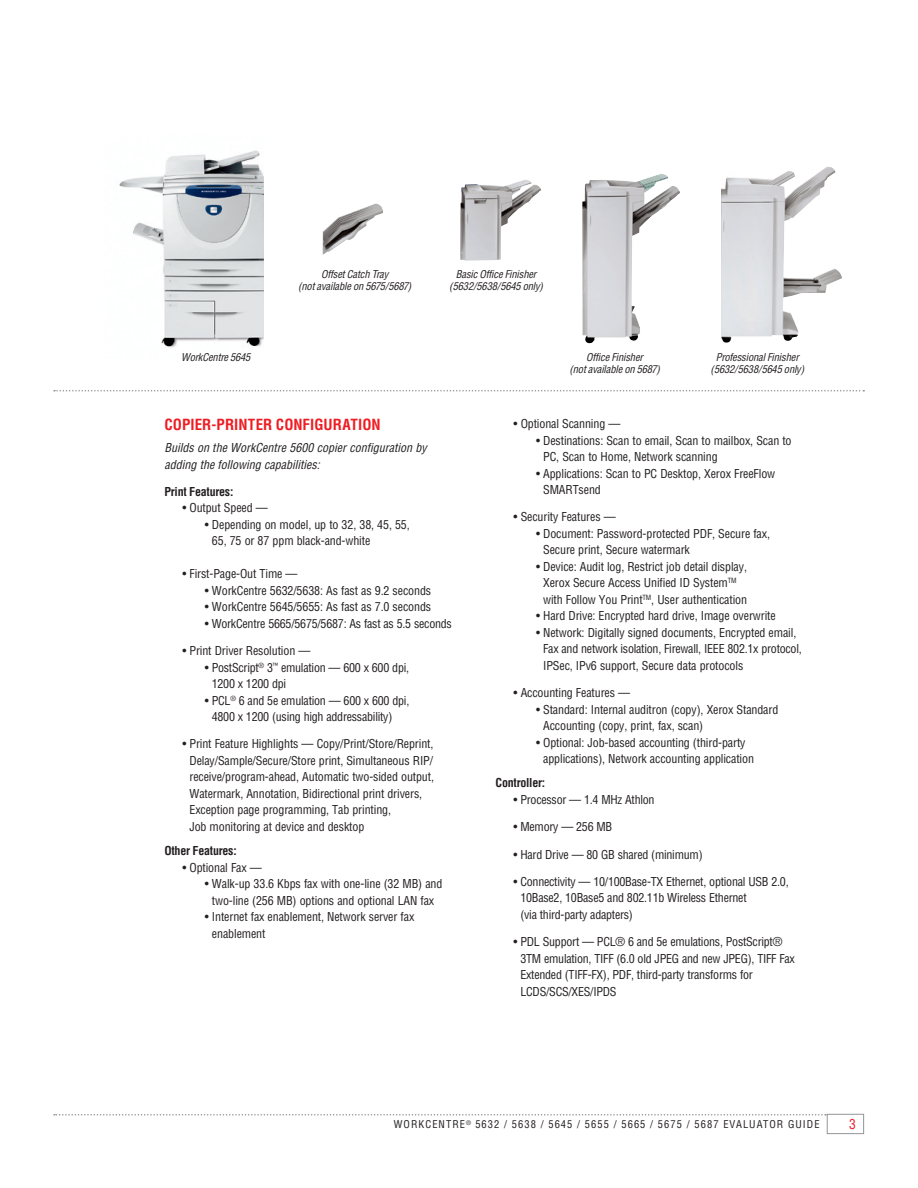
<style>
.page{position:relative;width:918px;height:1188px;background:#fff}
.page>*{position:absolute;margin:0;border:0;box-sizing:border-box;transform-origin:0 0}
.t1{font:700 condensed 15px "Helvetica";letter-spacing:.005em;color:#ee1d23}
.t2{font:condensed 13.5px "Helvetica";color:#ee1d23}
.t3{font:condensed 12px/16.5px "Helvetica";letter-spacing:-.01em;color:#231f20}
.t4{font:italic condensed 12px/16.5px "Helvetica";color:#231f20}
.t5{font:700 condensed 12px "Helvetica";letter-spacing:-.02em;color:#231f20}
.t6{font:italic condensed 10.5px/12px "Helvetica";letter-spacing:-.015em;color:#231f20;text-align:center}
.t7{font:condensed 10.5px "Helvetica";letter-spacing:.1em;color:#231f20}
</style>
<div class="page">
<img style="left:722px;top:167px;width:120px;height:176px">
<img style="left:582px;top:174px;width:98px;height:170px">
<img style="left:461px;top:180px;width:80px;height:81px">
<svg style="left:54px;top:1114px;width:772px;height:2px"></svg>
<div style="left:827px;top:1114px;width:37px;height:20px;border:1px solid #939598"></div>
<svg style="left:54px;top:390px;width:810px;height:2px"></svg>
<img style="left:119px;top:150px;width:145px;height:198px">
<img style="left:322px;top:203px;width:61px;height:52px">
<p class="t6" style="left:181px;top:351px;width:71px">WorkCentre 5645</p>
<p class="t6" style="left:298px;top:268px;width:115px">Offset Catch Tray<br>(not available on 5675/5687)</p>
<p class="t6" style="left:449px;top:268px;width:95px">Basic Office Finisher (5632/5638/5645 only)</p>
<p class="t6" style="left:569px;top:351px;width:92px">Office Finisher<br>(not available on 5687)</p>
<p class="t6" style="left:711px;top:351px;width:95px">Professional Finisher (5632/5638/5645 only)</p>
<p class="t1" style="left:164px;top:416px;width:17px">Copie</p>
<p class="t1" style="left:202px;top:416px;width:40px">r-Printe</p>
<p class="t1" style="left:263px;top:416px;width:30px">r Config</p>
<p class="t1" style="left:324px;top:416px;width:28px">uration</p>
<p class="t4" style="left:164px;top:440px;width:264px">Builds on the WorkCentre 5600 copier configuration by adding the following capabilities:</p>
<p class="t5" style="left:164px;top:484px;width:70px">Print Features:</p>
<p class="t3" style="left:182px;top:500px;width:87px">• Output Speed —</p>
<p class="t3" style="left:212px;top:516px;width:199px;text-indent:-7px">• Depending on model, up to 32, 38, 45, 55,<br>65, 75 or 87 ppm black-and-white</p>
<p class="t3" style="left:182px;top:566px;width:117px">• First-Page-Out Time —</p>
<p class="t3" style="left:205px;top:582px;width:228px">• WorkCentre 5632/5638: As fast as 9.2 seconds</p>
<p class="t3" style="left:205px;top:599px;width:228px">• WorkCentre 5645/5655: As fast as 7.0 seconds</p>
<p class="t3" style="left:205px;top:615px;width:249px">• WorkCentre 5665/5675/5687: As fast as 5.5 seconds</p>
<p class="t3" style="left:182px;top:642px;width:130px">• Print Driver Resolution —</p>
<p class="t3" style="left:212px;top:659px;width:199px;text-indent:-7px">• PostScript<sup>®</sup> 3<sup>™</sup> emulation — 600 x 600 dpi,<br>1200 x 1200 dpi</p>
<p class="t3" style="left:212px;top:692px;width:199px;text-indent:-7px">• PCL<sup>®</sup> 6 and 5e emulation — 600 x 600 dpi,<br>4800 x 1200 (using high addressability)</p>
<p class="t3" style="left:189px;top:736px;width:246px;text-indent:-7px">• Print Feature Highlights — Copy/Print/Store/Reprint, Delay/Sample/Secure/Store print, Simultaneous RIP/ receive/program-ahead, Automatic two-sided output, Watermark, Annotation, Bidirectional print drivers, Exception page programming, Tab printing,<br>Job monitoring at device and desktop</p>
<p class="t5" style="left:164px;top:843px;width:74px">Other Features:</p>
<p class="t3" style="left:182px;top:859px;width:81px">• Optional Fax —</p>
<p class="t3" style="left:205px;top:876px;width:239px;text-align:center">• Walk-up 33.6 Kbps fax with one-line (32 MB) and two-line (256 MB) options and optional LAN fax</p>
<p class="t3" style="left:212px;top:909px;width:204px;text-indent:-7px">• Internet fax enablement, Network server fax enablement</p>
<p class="t3" style="left:514px;top:415px;width:108px">• Optional Scanning —</p>
<p class="t3" style="left:543px;top:432px;width:250px;text-indent:-7px">• Destinations: Scan to email, Scan to mailbox, Scan to<br>PC, Scan to Home, Network scanning</p>
<p class="t3" style="left:543px;top:465px;width:234px;text-indent:-7px">• Applications: Scan to PC Desktop, Xerox FreeFlow<br>SMARTsend</p>
<p class="t3" style="left:514px;top:509px;width:104px">• Security Features —</p>
<p class="t3" style="left:543px;top:525px;width:228px;text-indent:-7px">• Document: Password-protected PDF, Secure fax,<br>Secure print, Secure watermark</p>
<p class="t3" style="left:536px;top:558px;width:213px;text-align:center">• Device: Audit log, Restrict job detail display,<br>Xerox Secure Access Unified ID System<sup>TM </sup>with Follow You Print<sup>TM</sup>, User authentication</p>
<p class="t3" style="left:536px;top:608px;width:241px">• Hard Drive: Encrypted hard drive, Image overwrite</p>
<p class="t3" style="left:543px;top:624px;width:260px;text-indent:-7px">• Network: Digitally signed documents, Encrypted email,<br>Fax and network isolation, Firewall, IEEE 802.1x protocol,<br>IPSec, IPv6 support, Secure data protocols</p>
<p class="t3" style="left:514px;top:684px;width:118px">• Accounting Features —</p>
<p class="t3" style="left:543px;top:701px;width:237px;text-indent:-7px">• Standard: Internal auditron (copy), Xerox Standard<br>Accounting (copy, print, fax, scan)</p>
<p class="t3" style="left:543px;top:734px;width:212px;text-indent:-7px">• Optional: Job-based accounting (third-party applications), Network accounting application</p>
<p class="t5" style="left:496px;top:776px;width:51px">Controller:</p>
<p class="t3" style="left:514px;top:791px;width:142px">• Processor — 1.4 MHz Athlon</p>
<p class="t3" style="left:514px;top:819px;width:100px">• Memory — 256 MB</p>
<p class="t3" style="left:514px;top:846px;width:191px">• Hard Drive — 80 GB shared (minimum)</p>
<p class="t3" style="left:520px;top:873px;width:270px;text-indent:-7px">• Connectivity — 10/100Base-TX Ethernet, optional USB 2.0,<br>10Base2, 10Base5 and 802.11b Wireless Ethernet<br>(via third-party adapters)</p>
<p class="t3" style="left:520px;top:933px;width:276px;text-indent:-7px">• PDL Support — PCL® 6 and 5e emulations, PostScript® 3TM emulation, TIFF (6.0 old JPEG and new JPEG), TIFF Fax Extended (TIFF-FX), PDF, third-party transforms for LCDS/SCS/XES/IPDS</p>
<p class="t7" style="left:394px;top:1118px;width:409px">Wor kCentre <sup>®</sup> 5632 / 5638 / 5645 / 5655 / 5665 / 5675 / 5687 Evaluator Guide</p>
<p class="t2" style="left:849px;top:1116px;width:8px">3</p>
</div>
